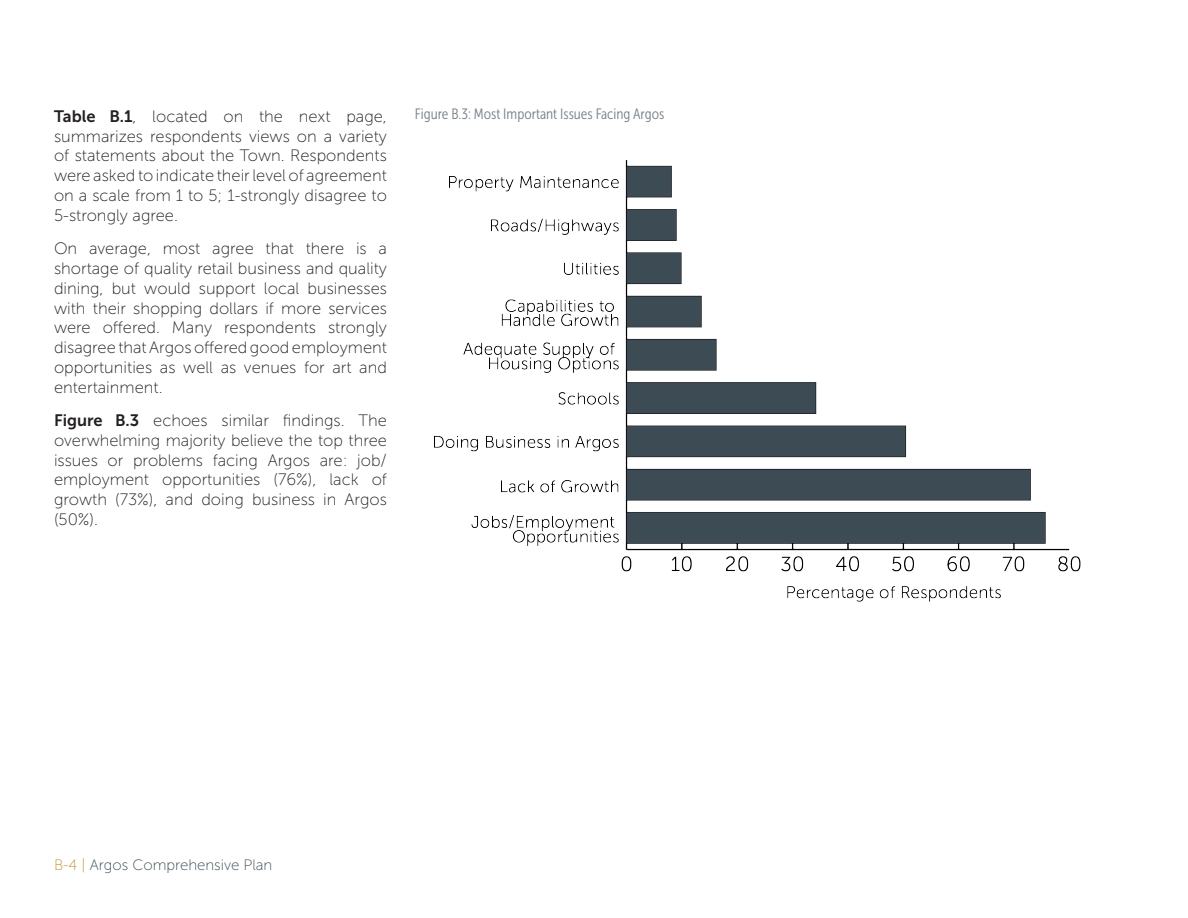
<style>
.page{position:relative;width:1188px;height:918px;background:#fff}
.page>*{position:absolute;margin:0;border:0;box-sizing:border-box;transform-origin:0 0}
.aText{font:16.5px/19.8px "Museo Sans 100";color:#231f20;text-align:justify}
.fig_header{font:15px "Museo Sans Cond 300";color:#778087}
.t1{font:15px "Museo Sans 100";color:#3c4a53}
.s1{font-family:"Museo Sans 700"}
.s2{color:#be952e}
</style>
<div class="page">
<img style="left:434px;top:160px;width:647px;height:442px">
<p class="aText" style="left:54px;top:106px;width:335px"><span class="s1">Table B.1</span>, located on the next page, summarizes respondents views on a variety of statements about the Town. Respondents were asked to indicate their level of agreement on a scale from 1 to 5; 1-strongly disagree to 5-strongly agree.</p>
<p class="aText" style="left:54px;top:239px;width:335px">On average, most agree that there is a shortage of quality retail business and quality dining, but would support local businesses with their shopping dollars if more services were offered. Many respondents strongly disagree that Argos offered good employment opportunities as well as venues for art and entertainment.</p>
<p class="aText" style="left:54px;top:411px;width:335px"><span class="s1">Figure B.3</span> echoes similar findings. The overwhelming majority believe the top three issues or problems facing Argos are: job/ employment opportunities (76%), lack of growth (73%), and doing business in Argos (50%).</p>
<p class="fig_header" style="left:415px;top:106px;width:251px">Figure B.3: Most Important Issues Facing Argos</p>
<p class="t1" style="left:54px;top:857px;width:220px"><span class="s2">B-4 |</span> Argos Comprehensive Plan</p>
</div>
